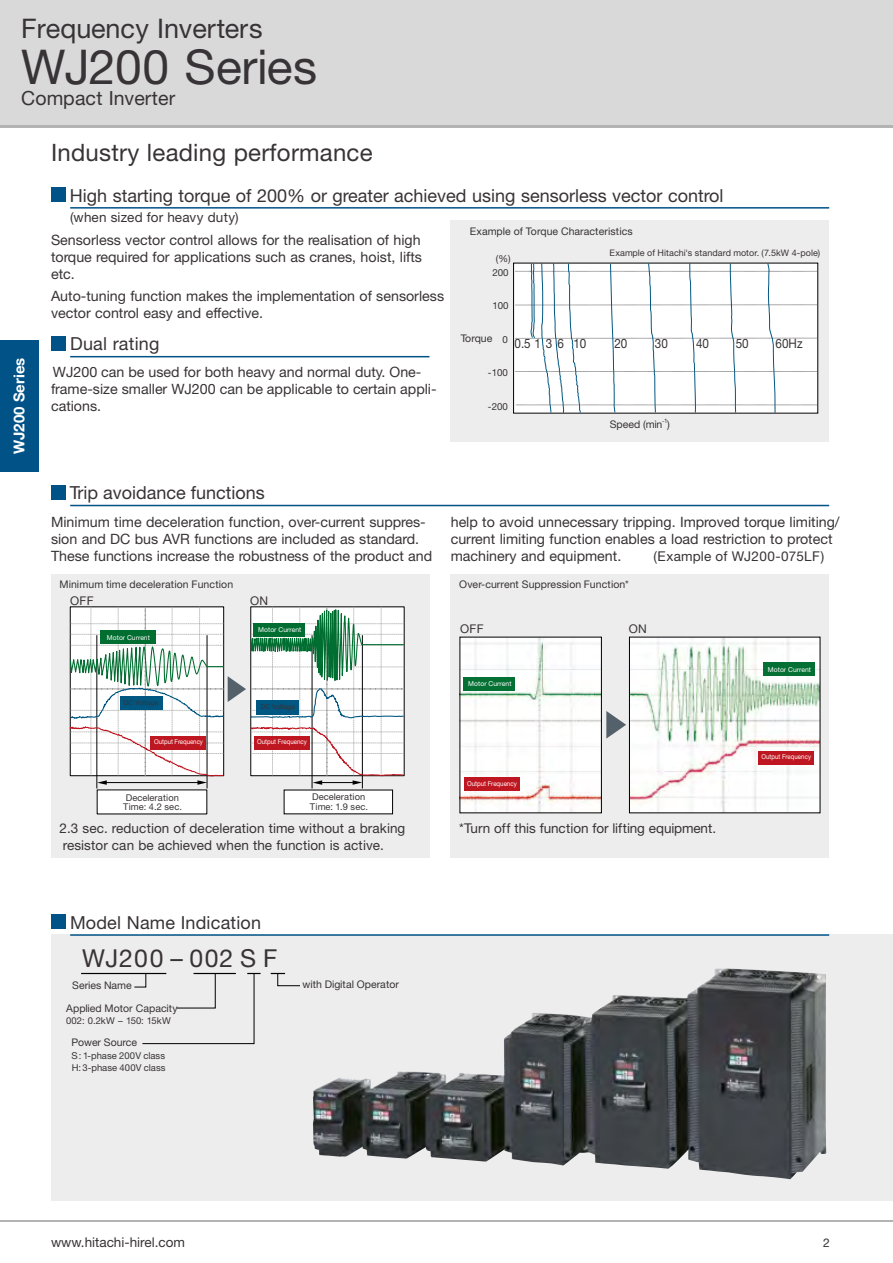
<style>
.page{position:relative;width:893px;height:1263px;background:#fff}
.page>*{position:absolute;margin:0;border:0;box-sizing:border-box;transform-origin:0 0}
.t1{font:48px "Helvetica Neue LT";letter-spacing:-.01em;color:#383336}
.t2{font:27px "Helvetica Neue LT";letter-spacing:-.005em;color:#383336}
.t3{font:24.75px "Helvetica Neue LT";letter-spacing:.045em;color:#383336}
.t4{font:24px "Helvetica Neue LT";letter-spacing:.01em;color:#383336}
.t5{font:19.5px "Helvetica Neue LT";letter-spacing:.005em;color:#383336}
.t6{font:18px "Helvetica Neue LT";color:#383336}
.t7{font:700 15px "Helvetica Neue LT";color:#fff}
.t8{font:14.25px/17.1px "Helvetica Neue LT";color:#383336}
.t9{font:13.5px/16.5px "Helvetica Neue LT";letter-spacing:.01em;color:#383336}
.t10{font:12.9px "Helvetica Neue LT";color:#383336;scale:.9 1}
.t11{font:12px "Helvetica Neue LT";letter-spacing:.01em;color:#383336}
.t12{font:10.5px "Helvetica Neue LT";color:#383336}
.t13{font:9.75px "Helvetica Neue LT";color:#383336}
.t14{font:9.45px/12px "Helvetica Neue LT";letter-spacing:.01em;color:#383336}
.t15{font:9.3px/8.9px "Helvetica Neue LT";letter-spacing:.01em;color:#383336}
.t16{font:9px "Helvetica Neue LT";color:#383336}
.t17{font:6.75px "Helvetica Neue LT";color:#fff;scale:.91 1}
.t18{font:6.75px "Helvetica Neue LT";color:#fff}
.t19{font:6.75px "Helvetica Neue LT";letter-spacing:.015em;color:#383336}
.t20{font:6.15px "Helvetica Neue LT";color:#383336}
</style>
<div class="page">
<div style="left:0;top:0;width:893px;height:128px;background:#d9d9d9"></div>
<div style="left:51px;top:934px;width:842px;height:266px;background:#ededed"></div>
<div style="left:0;top:340px;width:38px;height:132px;background:#005287"></div>
<div style="left:451px;top:220px;width:378px;height:221px;background:#ededed"></div>
<svg style="left:515px;top:262px;width:302px;height:152px;background:#f1f4f5"></svg>
<div style="left:451px;top:574px;width:378px;height:283px;background:#ededed"></div>
<div style="left:51px;top:574px;width:378px;height:283px;background:#ededed"></div>
<div style="left:284px;top:790px;width:109px;height:24px;background:#fff"></div>
<div style="left:97px;top:790px;width:110px;height:24px;background:#fff"></div>
<svg style="left:69px;top:606px;width:336px;height:185px"></svg>
<img style="left:461px;top:639px;width:139px;height:172px">
<img style="left:631px;top:639px;width:187px;height:172px">
<svg style="left:606px;top:711px;width:20px;height:28px"></svg>
<hr style="left:70px;top:207px;width:759px;height:2px;background:#005287">
<div style="left:51px;top:187px;width:14px;height:15px;background:#005287"></div>
<hr style="left:70px;top:505px;width:759px;height:1px;background:#005287">
<div style="left:51px;top:485px;width:14px;height:14px;background:#005287"></div>
<hr style="left:70px;top:356px;width:359px;height:1px;background:#005287">
<div style="left:51px;top:336px;width:14px;height:14px;background:#005287"></div>
<hr style="left:70px;top:934px;width:759px;height:2px;background:#005287">
<div style="left:51px;top:914px;width:14px;height:15px;background:#005287"></div>
<div style="left:100px;top:630px;width:56px;height:14px;background:#006e30"></div>
<div style="left:464px;top:677px;width:51px;height:14px;background:#057033"></div>
<div style="left:763px;top:662px;width:51px;height:14px;background:#057033"></div>
<div style="left:120px;top:696px;width:42px;height:14px;background:#005782"></div>
<div style="left:151px;top:736px;width:55px;height:13px;background:#bf1721"></div>
<div style="left:464px;top:777px;width:55px;height:14px;background:#bf1721"></div>
<div style="left:758px;top:751px;width:56px;height:13px;background:#bf1721"></div>
<div style="left:254px;top:736px;width:56px;height:13px;background:#bf1721"></div>
<div style="left:257px;top:700px;width:42px;height:15px;background:#005782"></div>
<div style="left:254px;top:623px;width:51px;height:13px;background:#006e30"></div>
<hr style="left:0;top:1220px;width:893px;height:2px;background:#b3b3b3">
<hr style="left:0;top:125px;width:893px;height:3px;background:#b3b3b3">
<hr style="left:81px;top:973px;width:85px;height:1px;background:#000">
<svg style="left:134px;top:973px;width:127px;height:71px"></svg>
<svg style="left:271px;top:973px;width:29px;height:13px"></svg>
<img style="left:313px;top:968px;width:489px;height:211px">
<h2 class="t2" style="left:21px;top:18px;width:243px">Frequency Inverters</h2>
<h1 class="t1" style="left:21px;top:50px;width:297px">WJ200 Series</h1>
<h3 class="t5" style="left:21px;top:91px;width:155px">Compact Inverter</h3>
<h3 class="t4" style="left:51px;top:144px;width:323px">Industry leading performance</h3>
<p class="t6" style="left:70px;top:189px;width:655px">High starting torque of 200% or greater achieved using sensorless vector control</p>
<p class="t9" style="left:70px;top:210px;width:170px">(when sized for heavy duty)</p>
<p class="t7" style="left:14px;top:454px;width:98px;rotate:-90deg">WJ200 Series</p>
<p class="t8" style="left:51px;top:233px;width:372px;text-align:justify">Sensorless vector control allows for the realisation of high torque required for applications such as cranes, hoist, lifts etc.</p>
<p class="t8" style="left:51px;top:288px;width:395px">Auto-tuning function makes the implementation of sensorless vector control easy and effective.</p>
<p class="t6" style="left:70px;top:338px;width:91px">Dual rating</p>
<p class="t8" style="left:53px;top:365px;width:370px">WJ200 can be used for both heavy and normal duty. One-</p>
<p class="t8" style="left:51px;top:382px;width:387px">frame-size smaller WJ200 can be applicable to certain appli&shy;cations.</p>
<p class="t12" style="left:470px;top:227px;width:164px">Example of Torque Characteristics</p>
<p class="t13" style="left:496px;top:255px;width:16px">(%)</p>
<p class="t16" style="left:610px;top:249px;width:212px">Example of Hitachi's standard motor. (7.5kW 4-pole)</p>
<p class="t13" style="left:492px;top:269px;width:18px">200</p>
<p class="t13" style="left:492px;top:302px;width:18px">100</p>
<p class="t13" style="left:503px;top:336px;width:7px">0</p>
<p class="t12" style="left:461px;top:335px;width:33px">Torque</p>
<p class="t10" style="left:514px;top:339px;width:81px">0.5136 10</p>
<p class="t10" style="left:614px;top:339px;width:16px">20</p>
<p class="t10" style="left:655px;top:339px;width:16px">30</p>
<p class="t10" style="left:696px;top:339px;width:16px">40</p>
<p class="t10" style="left:736px;top:339px;width:16px">50</p>
<p class="t10" style="left:776px;top:339px;width:31px">60Hz</p>
<p class="t13" style="left:488px;top:369px;width:21px">-100</p>
<p class="t13" style="left:488px;top:403px;width:21px">-200</p>
<p class="t20" style="left:662px;top:419px;width:7px">-1</p>
<p class="t12" style="left:610px;top:420px;width:62px">Speed (min )</p>
<p class="t6" style="left:70px;top:486px;width:197px">Trip avoidance functions</p>
<p class="t8" style="left:51px;top:515px;width:383px">Minimum time deceleration function, over-current suppres&shy;sion and DC bus AVR functions are included as standard.<br>These functions increase the robustness of the product and</p>
<p class="t8" style="left:451px;top:515px;width:390px">help to avoid unnecessary tripping. Improved torque limiting/ current limiting function enables a load restriction to protect machinery and equipment.</p>
<p class="t9" style="left:653px;top:549px;width:172px">(Example of WJ200-075LF)</p>
<p class="t12" style="left:59px;top:580px;width:175px">Minimum time deceleration Function</p>
<p class="t11" style="left:70px;top:596px;width:25px">OFF</p>
<p class="t18" style="left:107px;top:635px;width:45px">Motor Current</p>
<p class="t11" style="left:250px;top:596px;width:19px">ON</p>
<p class="t18" style="left:258px;top:627px;width:45px">Motor Current</p>
<p class="t19" style="left:124px;top:700px;width:36px">DC Voltage</p>
<p class="t17" style="left:154px;top:740px;width:55px">Output Frequency</p>
<p class="t19" style="left:261px;top:705px;width:36px">DC Voltage</p>
<p class="t17" style="left:257px;top:740px;width:56px">Output Frequency</p>
<p class="t15" style="left:123px;top:794px;width:60px">Deceleration<br>Time: 4.2 sec.</p>
<p class="t15" style="left:310px;top:793px;width:60px;line-height:9.8px">Deceleration<br>Time: 1.9 sec.</p>
<p class="t9" style="left:60px;top:822px;width:347px">2.3 sec. reduction of deceleration time without a braking resistor can be achieved when the function is active.</p>
<p class="t12" style="left:459px;top:580px;width:171px">Over-current Suppression Function*</p>
<p class="t11" style="left:460px;top:624px;width:25px">OFF</p>
<p class="t18" style="left:468px;top:681px;width:45px">Motor Current</p>
<p class="t17" style="left:467px;top:781px;width:56px">Output Frequency</p>
<p class="t11" style="left:629px;top:624px;width:19px">ON</p>
<p class="t9" style="left:459px;top:822px;width:259px">*Turn off this function for lifting equipment.</p>
<p class="t18" style="left:768px;top:667px;width:45px">Motor Current</p>
<p class="t17" style="left:761px;top:754px;width:56px">Output Frequency</p>
<p class="t6" style="left:70px;top:916px;width:192px">Model Name Indication</p>
<h3 class="t3" style="left:82px;top:949px;width:197px">WJ200 002 S F</h3>
<p class="t12" style="left:72px;top:982px;width:61px">Series Name</p>
<p class="t12" style="left:66px;top:1004px;width:113px">Applied Motor Capacity</p>
<p class="t14" style="left:66px;top:1015px;width:106px">002: 0.2kW 150: 15kW</p>
<p class="t12" style="left:71px;top:1039px;width:67px">Power Source</p>
<p class="t14" style="left:71px;top:1050px;width:96px">S: 1-phase 200V class<br>H: 3-phase 400V class</p>
<p class="t12" style="left:303px;top:980px;width:98px">with Digital Operator</p>
<p class="t9" style="left:51px;top:1235px;width:135px">www.hitachi-hirel.com</p>
<p class="t11" style="left:823px;top:1238px;width:8px">2</p>
</div>
